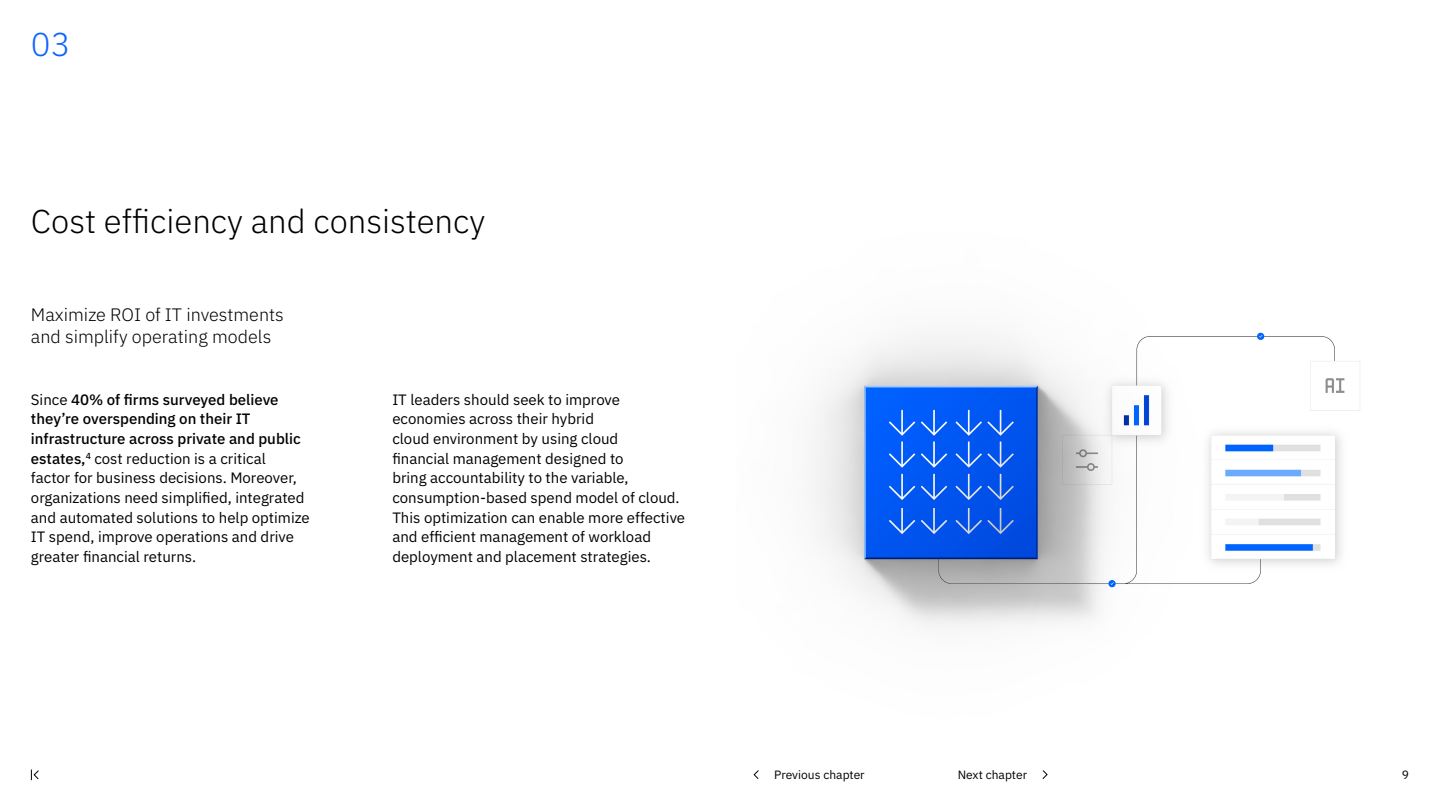
<style>
.page{position:relative;width:1440px;height:810px;background:#fff}
.page>*{position:absolute;margin:0;border:0;box-sizing:border-box;transform-origin:0 0}
.Title_44{font:300 33px "IBM Plex Sans";color:#000}
.Eyebrow_number_44{font:300 33px "IBM Plex Sans";color:#0f62fe}
.Heading{font:300 18px "IBM Plex Sans";color:#000}
.Body{font:15px/19.6px "IBM Plex Sans";color:#000}
.Navigation{font:12px "IBM Plex Sans";color:#000}
.s1{font-weight:500}
</style>
<div class="page">
<img style="left:812px;top:332px;width:548px;height:295px">
<svg style="left:31px;top:769px;width:8px;height:11px"></svg>
<svg style="left:753px;top:770px;width:6px;height:9px"></svg>
<svg style="left:1042px;top:770px;width:6px;height:9px"></svg>
<p class="Eyebrow_number_44" style="left:31px;top:20px;width:41px">03</p>
<p class="Title_44" style="left:31px;top:197px;width:456px">Cost efficiency and consistency</p>
<p class="Heading" style="left:31px;top:301px;width:254px">Maximize ROI of IT investments</p>
<p class="Heading" style="left:31px;top:323px;width:242px">and simplify operating models</p>
<p class="Body" style="left:31px;top:388px;width:280px">Since <span class="s1">40% of firms surveyed believe they’re overspending on their IT infrastructure across private and public estates,</span><sup>4</sup> cost reduction is a critical<br>factor for business decisions. Moreover, organizations need simplified, integrated and automated solutions to help optimize IT spend, improve operations and drive greater financial returns.</p>
<p class="Body" style="left:392px;top:388px;width:294px">IT leaders should seek to improve economies across their hybrid<br>cloud environment by using cloud<br>financial management designed to<br>bring accountability to the variable, consumption-based spend model of cloud.<br>This optimization can enable more effective and efficient management of workload deployment and placement strategies.</p>
<p class="Navigation" style="left:774px;top:765px;width:92px">Previous chapter</p>
<p class="Navigation" style="left:958px;top:765px;width:71px">Next chapter</p>
<p class="Navigation" style="left:1402px;top:765px;width:9px">9</p>
</div>
